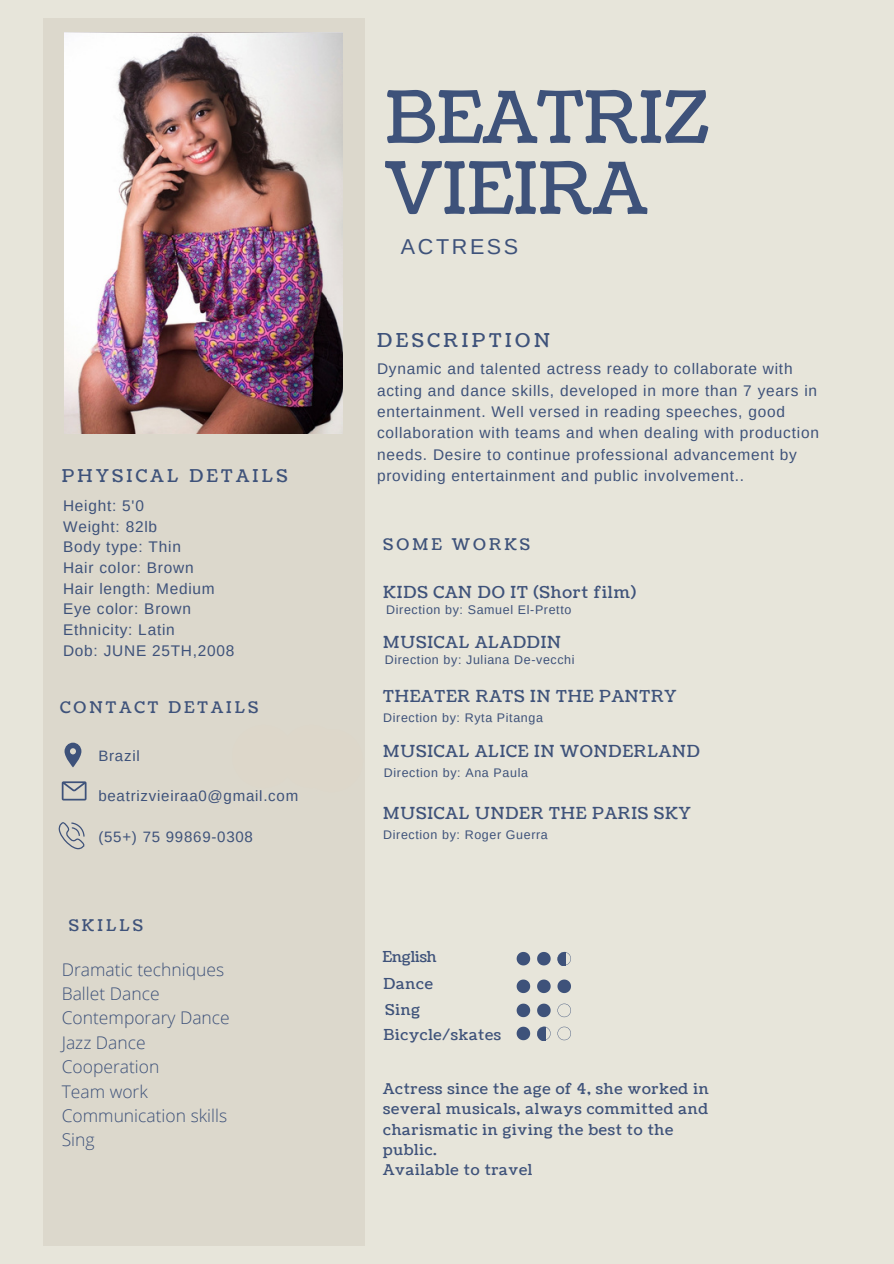
<style>
.page{position:relative;width:894px;height:1264px;background:#fff}
.page>*{position:absolute;margin:0;border:0;box-sizing:border-box;transform-origin:0 0}
.t1{font:71.85px "Coustard";color:#3e527a}
.t2{font:21.6px "Arimo";letter-spacing:.12em;color:#3e527a}
.t3{font:19.05px "Coustard";letter-spacing:.19em;color:#3e527a}
.t4{font:17.55px "Coustard";letter-spacing:.19em;color:#3e527a}
.t5{font:300 17.4px "Open Sans";color:#3e527a}
.t6{font:16.5px "Coustard";letter-spacing:.05em;color:#3e527a}
.t7{font:16.05px "Coustard";letter-spacing:.19em;color:#3e527a}
.t8{font:15.45px/21.5px "Arimo";letter-spacing:.05em;color:#3e527a}
.t9{font:15px/20.2px "Coustard";letter-spacing:.05em;color:#3e527a}
.t10{font:15px "Arimo";letter-spacing:.05em;color:#3e527a}
.t11{font:15px "Coustard";color:#3e527a}
.t12{font:12.45px "Arimo";letter-spacing:.05em;color:#3e527a}
</style>
<div class="page">
<div style="left:0;top:0;width:893px;height:1263px;background:#e7e5da"></div>
<div style="left:44px;top:18px;width:321px;height:1228px;background:#dcd8cc"></div>
<svg style="left:62px;top:781px;width:24px;height:19px"></svg>
<svg style="left:58px;top:822px;width:27px;height:27px"></svg>
<svg style="left:516px;top:952px;width:14px;height:13px"></svg>
<svg style="left:537px;top:952px;width:13px;height:13px"></svg>
<svg style="left:557px;top:951px;width:14px;height:14px"></svg>
<svg style="left:516px;top:979px;width:14px;height:14px"></svg>
<svg style="left:537px;top:979px;width:13px;height:14px"></svg>
<svg style="left:557px;top:979px;width:14px;height:14px"></svg>
<svg style="left:516px;top:1003px;width:14px;height:14px"></svg>
<svg style="left:537px;top:1003px;width:13px;height:14px"></svg>
<svg style="left:557px;top:1003px;width:14px;height:14px"></svg>
<svg style="left:64px;top:742px;width:17px;height:25px"></svg>
<svg style="left:516px;top:1026px;width:14px;height:14px"></svg>
<svg style="left:537px;top:1026px;width:13px;height:14px"></svg>
<svg style="left:557px;top:1026px;width:14px;height:14px"></svg>
<img style="left:64px;top:33px;width:279px;height:400px">
<p class="t4" style="left:62px;top:464px;width:227px">PHYSICAL DETAILS</p>
<p class="t8" style="left:63px;top:494px;width:82px">Height: 5'0</p>
<p class="t8" style="left:63px;top:515px;width:96px">Weight: 82lb</p>
<p class="t8" style="left:63px;top:536px;width:119px">Body type: Thin</p>
<p class="t8" style="left:63px;top:557px;width:132px">Hair color: Brown</p>
<p class="t8" style="left:63px;top:577px;width:153px">Hair length: Medium</p>
<p class="t8" style="left:63px;top:598px;width:129px">Eye color: Brown</p>
<p class="t8" style="left:63px;top:619px;width:113px">Ethnicity: Latin</p>
<p class="t8" style="left:63px;top:639px;width:173px">Dob: JUNE 25TH,2008</p>
<p class="t7" style="left:60px;top:697px;width:200px">CONTACT DETAILS</p>
<p class="t10" style="left:98px;top:747px;width:43px">Brazil</p>
<p class="t10" style="left:98px;top:787px;width:201px">beatrizvieiraa0@gmail.com</p>
<p class="t10" style="left:98px;top:828px;width:156px">(55+) 75 99869-0308</p>
<p class="t7" style="left:69px;top:914px;width:76px">SKILLS</p>
<p class="t5" style="left:62px;top:957px;width:164px">Dramatic techniques</p>
<p class="t5" style="left:62px;top:981px;width:99px">Ballet Dance</p>
<p class="t5" style="left:62px;top:1005px;width:169px">Contemporary Dance</p>
<p class="t5" style="left:62px;top:1030px;width:85px">Jazz Dance</p>
<p class="t5" style="left:62px;top:1054px;width:99px">Cooperation</p>
<p class="t5" style="left:62px;top:1079px;width:88px">Team work</p>
<p class="t5" style="left:62px;top:1103px;width:167px">Communication skills</p>
<p class="t5" style="left:62px;top:1127px;width:34px">Sing</p>
<p class="t1" style="left:384px;top:69px;width:326px">BEATRIZ</p>
<p class="t1" style="left:384px;top:140px;width:264px">VIEIRA</p>
<p class="t2" style="left:401px;top:234px;width:119px">ACTRESS</p>
<p class="t3" style="left:377px;top:327px;width:174px">DESCRIPTION</p>
<p class="t8" style="left:377px;top:358px;width:443px">Dynamic and talented actress ready to collaborate with acting and dance skills, developed in more than 7 years in entertainment. Well versed in reading speeches, good collaboration with teams and when dealing with production needs. Desire to continue professional advancement by providing entertainment and public involvement..</p>
<p class="t7" style="left:383px;top:533px;width:148px">SOME WORKS</p>
<p class="t6" style="left:383px;top:581px;width:254px">KIDS CAN DO IT (Short film)</p>
<p class="t12" style="left:386px;top:602px;width:186px">Direction by: Samuel El-Pretto</p>
<p class="t6" style="left:383px;top:631px;width:179px">MUSICAL ALADDIN</p>
<p class="t12" style="left:384px;top:652px;width:191px">Direction by: Juliana De-vecchi</p>
<p class="t6" style="left:383px;top:685px;width:295px">THEATER RATS IN THE PANTRY</p>
<p class="t12" style="left:383px;top:710px;width:161px">Direction by: Ryta Pitanga</p>
<p class="t6" style="left:383px;top:740px;width:318px">MUSICAL ALICE IN WONDERLAND</p>
<p class="t12" style="left:384px;top:765px;width:145px">Direction by: Ana Paula</p>
<p class="t6" style="left:383px;top:802px;width:309px">MUSICAL UNDER THE PARIS SKY</p>
<p class="t12" style="left:383px;top:828px;width:166px">Direction by: Roger Guerra</p>
<p class="t11" style="left:382px;top:946px;width:56px">English</p>
<p class="t9" style="left:383px;top:974px;width:51px">Dance</p>
<p class="t9" style="left:385px;top:1000px;width:36px">Sing</p>
<p class="t9" style="left:383px;top:1024px;width:119px">Bicycle/skates</p>
<p class="t9" style="left:383px;top:1079px;width:327px">Actress since the age of 4, she worked in several musicals, always committed and charismatic in giving the best to the public.</p>
<p class="t9" style="left:383px;top:1160px;width:151px">Available to travel</p>
</div>
